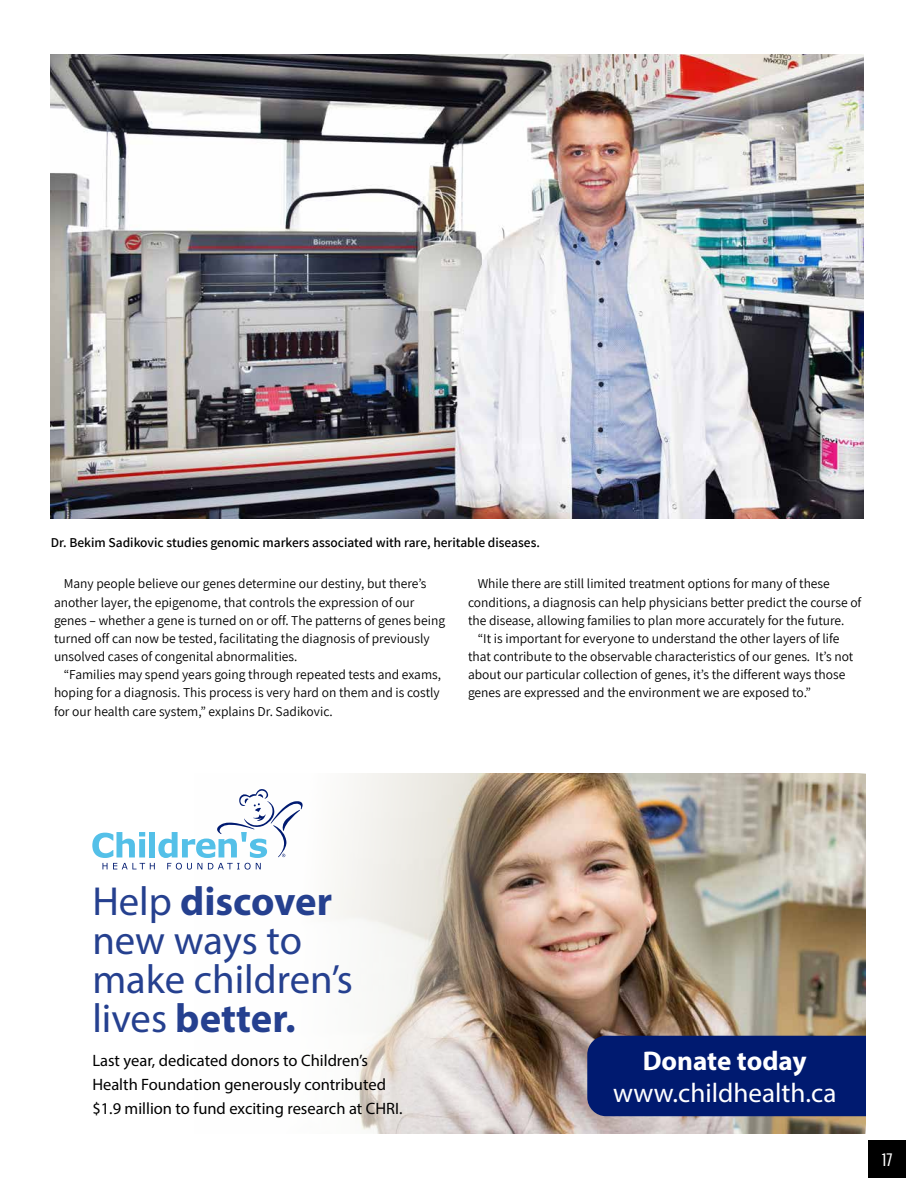
<style>
.page{position:relative;width:918px;height:1188px;background:#fff}
.page>*{position:absolute;margin:0;border:0;box-sizing:border-box;transform-origin:0 0}
.t1{font:40.65px/39px "Myriad Pro";color:#25408f}
.t2{font:27.15px "Myriad Pro";color:#fff}
.t3{font:700 27.15px "Myriad Pro";color:#fff}
.t4{font:18px "Pathway Gothic One";color:#fff}
.t5{font:16.5px/24px "Myriad Pro";color:#000}
.t6{font:13.5px/18.1px "Assistant";color:#000}
.t7{font:600 13.5px "Assistant";color:#000}
.s1{font-weight:700}
</style>
<div class="page">
<img style="left:51px;top:54px;width:813px;height:464px">
<img style="left:332px;top:774px;width:533px;height:360px">
<div style="left:587px;top:1036px;width:278px;height:80px;background:#001a70"></div>
<svg style="left:92px;top:789px;width:211px;height:81px"></svg>
<div style="left:868px;top:1140px;width:38px;height:38px;background:#000"></div>
<p class="t7" style="left:51px;top:534px;width:491px">Dr. Bekim Sadikovic studies genomic markers associated with rare, heritable diseases.</p>
<p class="t6" style="left:54px;top:574px;width:393px;text-indent:10px">Many people believe our genes determine our destiny, but there’s another layer, the epigenome, that controls the expression of our genes – whether a gene is turned on or off. The patterns of genes being turned off can now be tested, facilitating the diagnosis of previously unsolved cases of congenital abnormalities.</p>
<p class="t6" style="left:54px;top:665px;width:389px;text-align:justify;text-indent:10px">“Families may spend years going through repeated tests and exams, hoping for a diagnosis. This process is very hard on them and is costly for our health care system,” explains Dr. Sadikovic.</p>
<p class="t6" style="left:478px;top:574px;width:354px">While there are still limited treatment options for many of these</p>
<p class="t6" style="left:468px;top:592px;width:395px">conditions, a diagnosis can help physicians better predict the course of</p>
<p class="t6" style="left:468px;top:611px;width:378px">the disease, allowing families to plan more accurately for the future.</p>
<p class="t6" style="left:478px;top:629px;width:363px">“It is important for everyone to understand the other layers of life</p>
<p class="t6" style="left:468px;top:647px;width:387px">that contribute to the observable characteristics of our genes. It’s not</p>
<p class="t6" style="left:468px;top:665px;width:379px">about our particular collection of genes, it’s the different ways those</p>
<p class="t6" style="left:468px;top:683px;width:345px">genes are expressed and the environment we are exposed to.”</p>
<h1 class="t1" style="left:92px;top:881px;width:262px">Help <span class="s1">discover </span>new ways to make children’s lives <span class="s1">better.</span></h1>
<p class="t5" style="left:92px;top:1048px;width:312px">Last year, dedicated donors to Children’s<br>Health Foundation generously contributed $1.9 million to fund exciting research at CHRI.</p>
<h2 class="t3" style="left:643px;top:1043px;width:166px">Donate today</h2>
<h2 class="t2" style="left:613px;top:1077px;width:225px">www.childhealth.ca</h2>
<h3 class="t4" style="left:882px;top:1149px;width:12px">17</h3>
</div>
